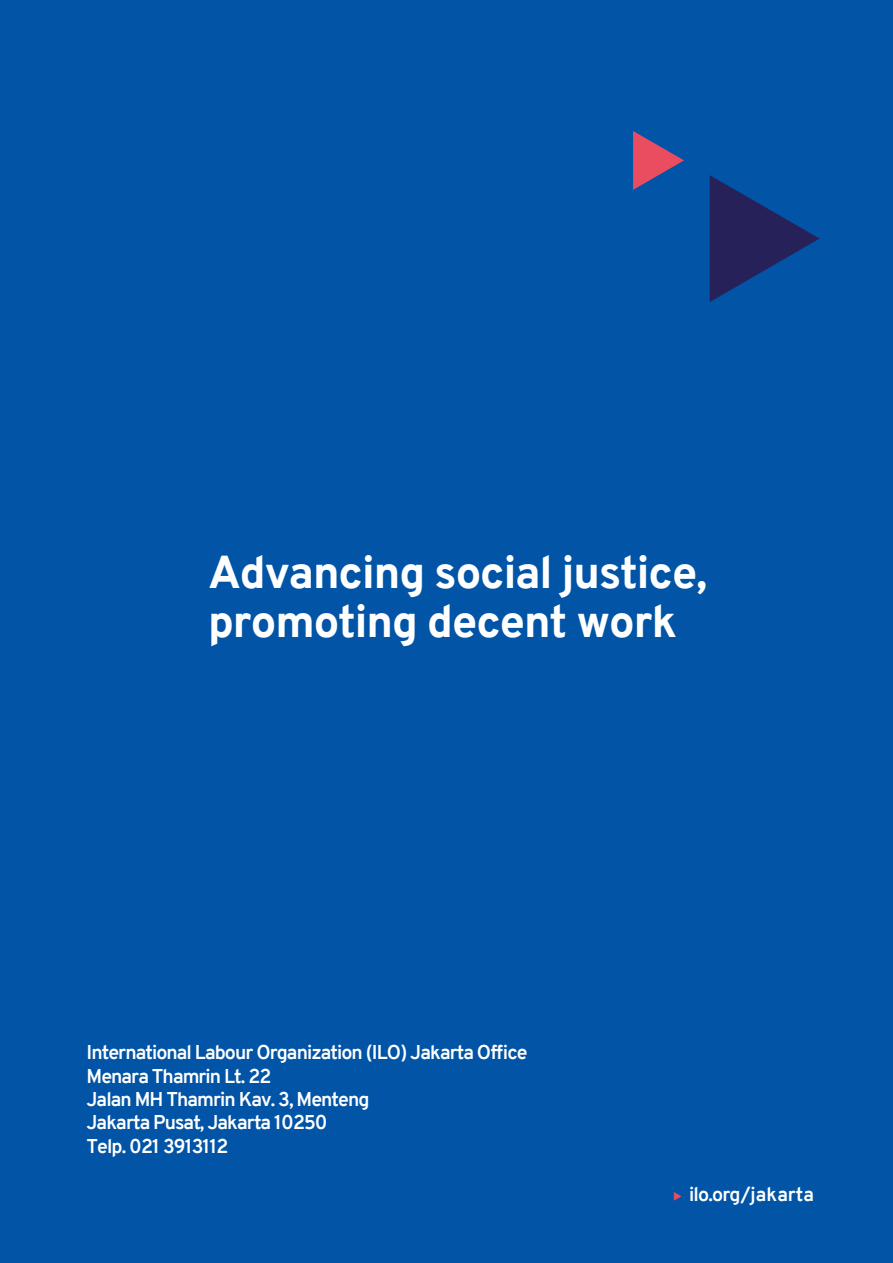
<style>
.page{position:relative;width:893px;height:1263px;background:#0154a6}
.page>*{position:absolute;margin:0;border:0;box-sizing:border-box;transform-origin:0 0}
.t1{font:800 45px/49.5px "Overpass";letter-spacing:-.025em;color:#fff}
.t2{font:700 19.5px/23.4px "Overpass";letter-spacing:-.045em;color:#fff}
.t3{font:700 19.5px "Overpass";color:#fff}
.s1{font-style:inherit}
.s2{color:#e94d5f}
</style>
<div class="page">
<svg style="left:633px;top:131px;width:51px;height:59px"></svg>
<svg style="left:710px;top:175px;width:110px;height:127px"></svg>
<h1 class="t1" style="left:208px;top:548px;width:501px">Advancing social justice, promoting decent work</h1>
<p class="t2" style="left:87px;top:1041px;width:443px">International Labour Organization (ILO) Jakarta Office<br>Menara Thamrin Lt. 22<br>Jalan MH Thamrin Kav. 3<span class="s1">,</span> Menten<span class="s1">g<br></span>Jakarta Pusat, Jakarta 10250<br>Telp. 021 3913112</p>
<p class="t3" style="left:673px;top:1181px;width:142px"><span class="s2">◆</span> ilo.org/jakarta</p>
</div>
